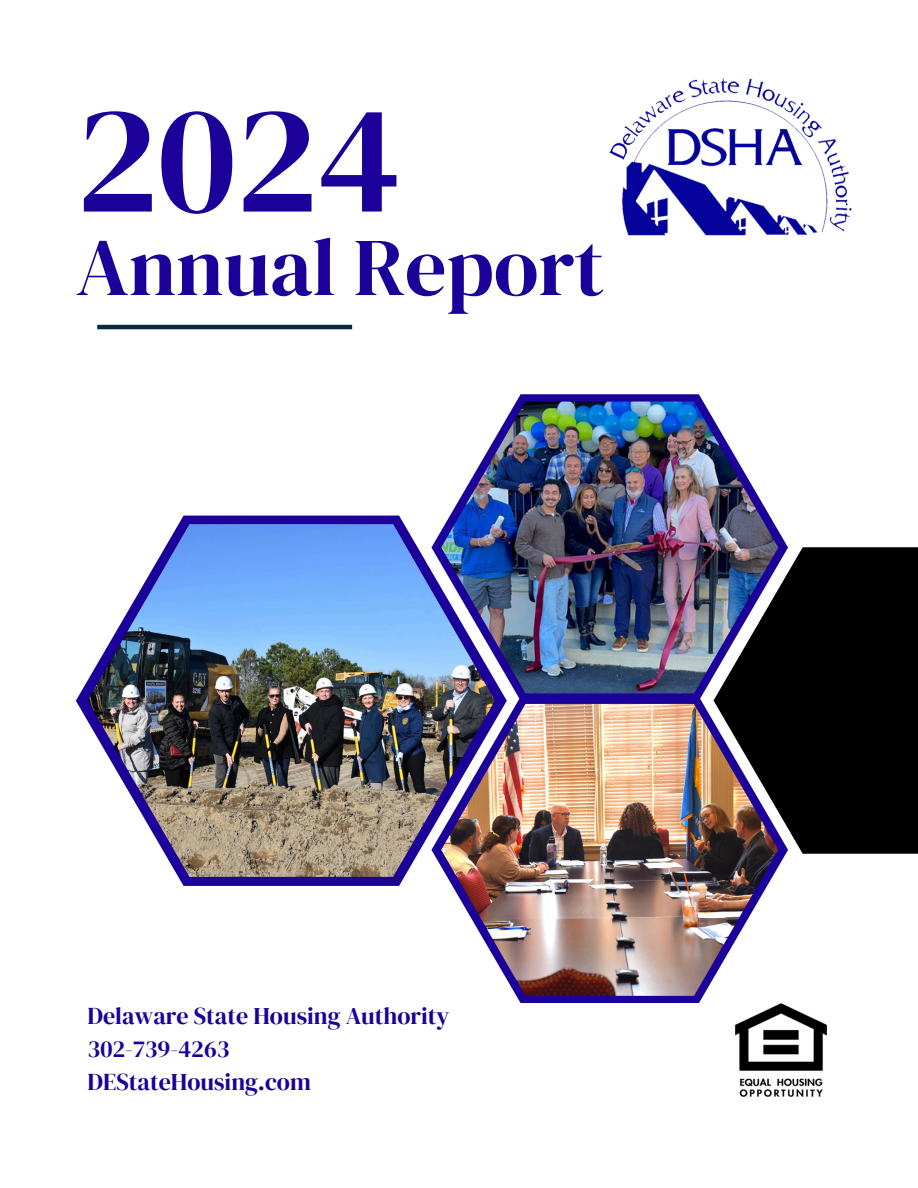
<style>
.page{position:relative;width:918px;height:1188px;background:#fff}
.page>*{position:absolute;margin:0;border:0;box-sizing:border-box;transform-origin:0 0}
.t1{font:154.5px "DM Serif Display";color:#1b009a}
.t2{font:81.9px "DM Serif Display";color:#1b009a}
.t3{font:24px "DM Serif Display";color:#1b009a}
</style>
<div class="page">
<svg style="left:516px;top:394px;width:272px;height:303px"></svg>
<svg style="left:76px;top:516px;width:429px;height:370px"></svg>
<div style="left:714px;top:547px;width:204px;height:307px;background:#000"></div>
<svg style="left:431px;top:697px;width:357px;height:306px"></svg>
<img style="left:88px;top:524px;width:407px;height:353px">
<img style="left:441px;top:402px;width:337px;height:291px">
<img style="left:441px;top:704px;width:337px;height:292px">
<hr style="left:97px;top:325px;width:255px;height:4px;background:#072a44">
<img style="left:610px;top:78px;width:242px;height:158px">
<img style="left:735px;top:1003px;width:91px;height:93px">
<p class="t1" style="left:76px;top:51px;width:326px">2024</p>
<p class="t2" style="left:76px;top:210px;width:530px">Annual Report</p>
<p class="t3" style="left:88px;top:999px;width:363px">Delaware State Housing Authority</p>
<p class="t3" style="left:88px;top:1032px;width:143px">302-739-4263</p>
<p class="t3" style="left:88px;top:1065px;width:225px">DEStateHousing.com</p>
</div>
